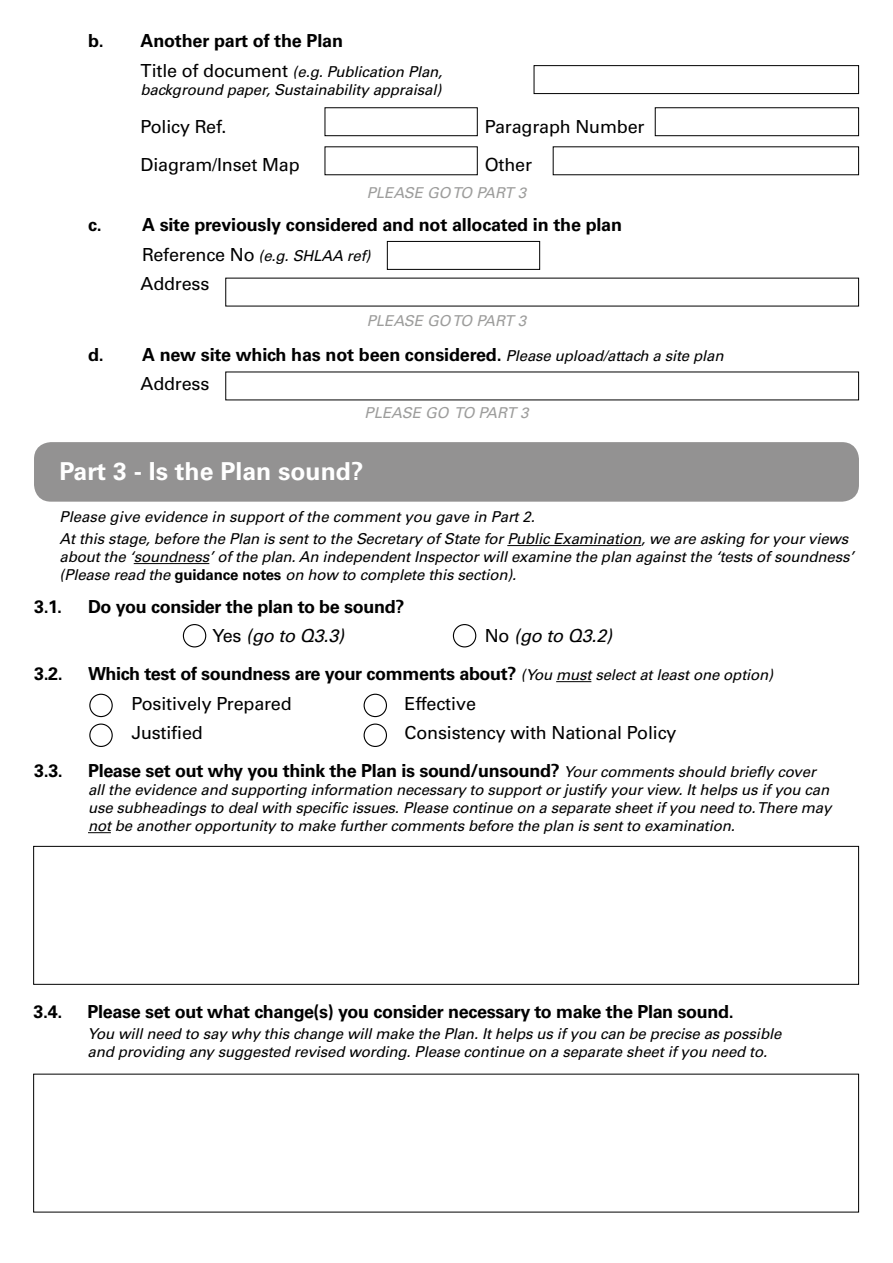
<style>
.page{position:relative;width:893px;height:1263px;background:#fff}
.page>*{position:absolute;margin:0;border:0;box-sizing:border-box;transform-origin:0 0}
.t1{font:700 24.75px "Univers LT Std";color:#fff}
.t2{font:700 18px/29.5px "Univers LT Std";letter-spacing:-.02em;color:#000}
.t3{font:18px "Univers LT Std";letter-spacing:-.01em;color:#000}
.t4{font:italic 18px "Univers LT Std";color:#000}
.t5{font:italic 15px/18px "Univers LT Std";letter-spacing:-.01em;color:#000}
.t6{font:italic 15px "Univers LT Std";color:#9d9d9c}
.s1{font-style:normal;font-size:18px}
.s2{font-weight:400;font-style:italic;font-size:15px}
.s3{font-weight:400}
.s4{font-weight:700;font-style:normal}
.s5{font-weight:400;font-style:italic}
.s6{font-style:normal}
</style>
<div class="page">
<hr style="left:507px;top:545px;width:134px;height:1px;background:#000">
<hr style="left:134px;top:563px;width:75px;height:1px;background:#000">
<div style="left:34px;top:442px;width:825px;height:60px;background:#939292;border-radius:17px"></div>
<hr style="left:556px;top:681px;width:35px;height:1px;background:#000">
<svg style="left:88px;top:832px;width:23px;height:1px"></svg>
<div style="left:89px;top:694px;width:24px;height:23px;border:1px solid #000;border-radius:50%"></div>
<div style="left:183px;top:624px;width:23px;height:23px;border:1px solid #000;border-radius:50%"></div>
<div style="left:364px;top:694px;width:23px;height:23px;border:1px solid #000;border-radius:50%"></div>
<div style="left:453px;top:624px;width:23px;height:23px;border:1px solid #000;border-radius:50%"></div>
<div style="left:89px;top:723px;width:24px;height:24px;border:1px solid #000;border-radius:50%"></div>
<div style="left:364px;top:723px;width:23px;height:24px;border:1px solid #000;border-radius:50%"></div>
<div style="left:534px;top:65px;width:325px;height:29px;border:1px solid #000"></div>
<div style="left:655px;top:107px;width:204px;height:29px;border:1px solid #000"></div>
<div style="left:325px;top:107px;width:153px;height:29px;border:1px solid #000"></div>
<div style="left:387px;top:241px;width:153px;height:29px;border:1px solid #000"></div>
<div style="left:33px;top:846px;width:826px;height:139px;border:1px solid #000"></div>
<p class="t2" style="left:88px;top:26px;width:257px">b. Another part of the Plan</p>
<p class="t5" style="left:141px;top:62px;width:303px"><span class="s1">Title of document</span> (e.g. Publication Plan, background paper, Sustainability appraisal)</p>
<p class="t3" style="left:141px;top:116px;width:87px">Policy Ref.</p>
<p class="t3" style="left:485px;top:116px;width:161px">Paragraph Number</p>
<p class="t3" style="left:141px;top:154px;width:161px">Diagram/Inset Map</p>
<p class="t3" style="left:485px;top:154px;width:49px">Other</p>
<p class="t6" style="left:367px;top:184px;width:161px">PLEASE GO TO PART 3</p>
<p class="t2" style="left:88px;top:210px;width:536px">c. A site previously considered and not allocated in the plan</p>
<p class="t5" style="left:142px;top:247px;width:230px"><span class="s1">Reference No</span> (e.g. SHLAA ref)</p>
<p class="t3" style="left:141px;top:273px;width:70px">Address</p>
<p class="t6" style="left:367px;top:312px;width:161px">PLEASE GO TO PART 3</p>
<p class="t2" style="left:141px;top:340px;width:584px;text-indent:-53px">d. A new site which has not been considered. <span class="s2">Please upload/attach a site plan<br></span><span class="s3">Address</span></p>
<p class="t6" style="left:365px;top:404px;width:165px">PLEASE GO TO PART 3</p>
<h1 class="t1" style="left:60px;top:457px;width:305px">Part 3 - Is the Plan sound?</h1>
<p class="t5" style="left:60px;top:506px;width:790px;line-height:22.2px">Please give evidence in support of the comment you gave in Part 2.<br>At this stage, before the Plan is sent to the Secretary of State for Public Examination, we are asking for your views</p>
<p class="t5" style="left:60px;top:548px;width:796px">about the ‘soundness’ of the plan. An independent Inspector will examine the plan against the ‘tests of soundness’ (Please read the <span class="s4">guidance notes</span> on how to complete this section).</p>
<p class="t2" style="left:34px;top:592px;width:30px">3.1.</p>
<p class="t2" style="left:213px;top:592px;width:193px;text-indent:-125px">Do you consider the plan to be sound?<br><span class="s3">Yes</span> <span class="s5">(go to Q3.3)</span></p>
<p class="t4" style="left:485px;top:625px;width:129px"><span class="s6">No</span> (go to Q3.2)</p>
<p class="t2" style="left:34px;top:659px;width:30px">3.2.</p>
<p class="t2" style="left:132px;top:659px;width:643px;text-indent:-44px">Which test of soundness are your comments about? <span class="s2">(You must select at least one option)<br></span><span class="s3">Positively Prepared</span></p>
<p class="t3" style="left:405px;top:693px;width:73px">Effective</p>
<p class="t3" style="left:132px;top:722px;width:73px">Justified</p>
<p class="t3" style="left:405px;top:722px;width:273px">Consistency with National Policy</p>
<p class="t2" style="left:34px;top:756px;width:30px">3.3.</p>
<p class="t2" style="left:88px;top:756px;width:729px">Please set out why you think the Plan is sound/unsound? <span class="s2">Your comments should briefly cover</span></p>
<p class="t5" style="left:88px;top:781px;width:745px">all the evidence and supporting information necessary to support or justify your view. It helps us if you can use subheadings to deal with specific issues. Please continue on a separate sheet if you need to. There may not be another opportunity to make further comments before the plan is sent to examination.</p>
<p class="t2" style="left:34px;top:997px;width:30px">3.4.</p>
<p class="t2" style="left:88px;top:997px;width:648px">Please set out what change(s) you consider necessary to make the Plan sound.</p>
<p class="t5" style="left:88px;top:1025px;width:695px">You will need to say why this change will make the Plan. It helps us if you can be precise as possible and providing any suggested revised wording. Please continue on a separate sheet if you need to.</p>
</div>
